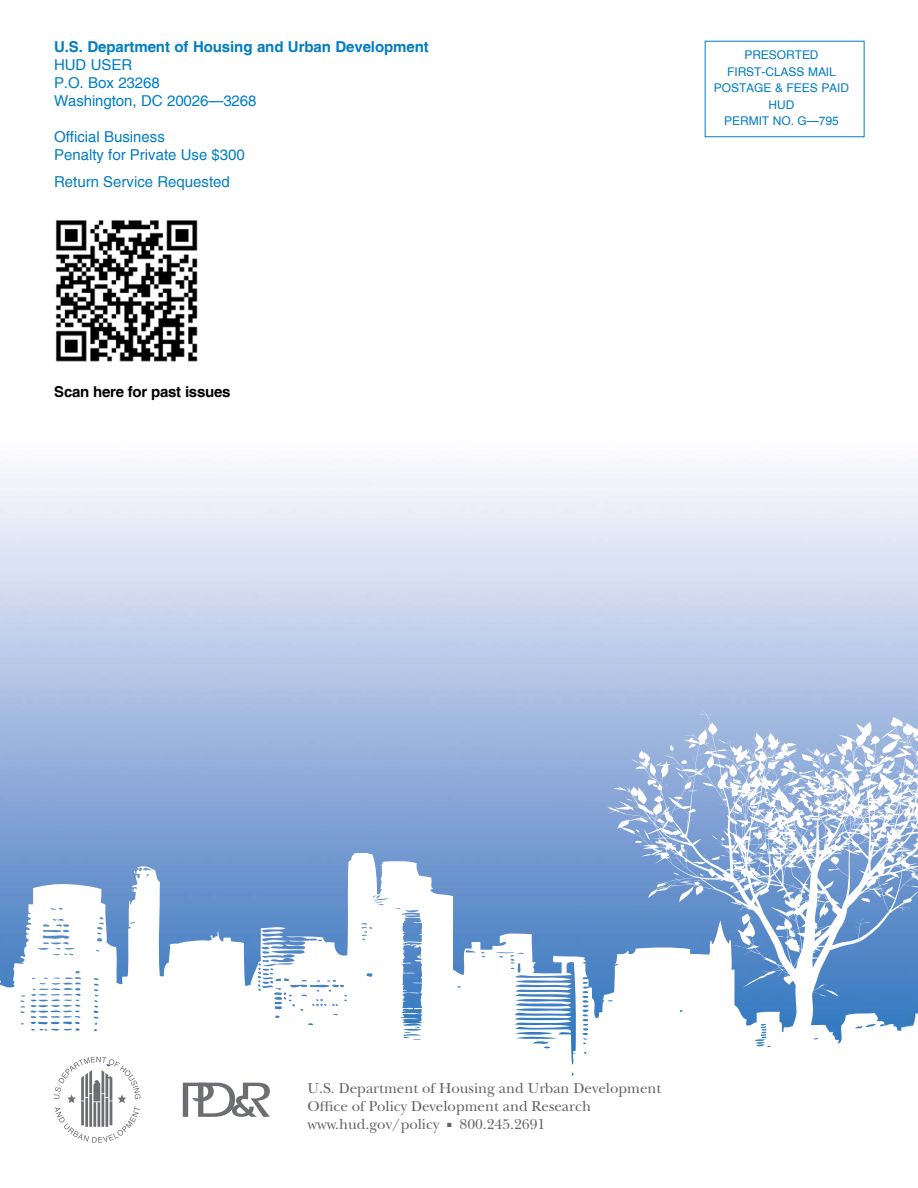
<style>
.page{position:relative;width:918px;height:1188px;background:#fff}
.page>*{position:absolute;margin:0;border:0;box-sizing:border-box;transform-origin:0 0}
.t1{font:15px/18px "New Baskerville ITC Std";color:#636466}
.t2{font:700 15px/18px "Helvetica";letter-spacing:-.005em;color:#007dc3}
.t3{font:15px/18px "Helvetica";color:#007dc3}
.Sidebar_Message_text{font:700 15px "Helvetica";letter-spacing:-.015em;color:#000}
.t4{font:12px/16.5px "Helvetica";letter-spacing:-.005em;color:#007dc3;text-align:center}
.s1{font-weight:400}
</style>
<div class="page">
<svg style="left:607px;top:676px;width:311px;height:176px;background:#adc1e3"></svg>
<svg style="left:0;top:852px;width:918px;height:224px"></svg>
<svg style="left:183px;top:1083px;width:87px;height:34px"></svg>
<svg style="left:54px;top:1057px;width:87px;height:86px"></svg>
<div style="left:268px;top:1045px;width:116px;height:9px;background:#fff"></div>
<img style="left:55px;top:220px;width:143px;height:142px">
<p class="t2" style="left:54px;top:39px;width:376px">U.S. Department of Housing and Urban Development<br><span class="s1">HUD USER<br>P.O. Box 23268<br>Washington, DC 20026—3268</span></p>
<p class="t3" style="left:54px;top:128px;width:192px">Official Business<br>Penalty for Private Use $300</p>
<p class="t3" style="left:54px;top:173px;width:177px">Return Service Requested</p>
<p class="Sidebar_Message_text" style="left:54px;top:382px;width:178px">Scan here for past issues</p>
<p class="t4" style="left:714px;top:47px;width:137px">PRESORTED<br>FIRST-CLASS MAIL<br>POSTAGE &amp; FEES PAID<br>HUD<br>PERMIT NO. G—795</p>
<p class="t1" style="left:308px;top:1079px;width:355px">U.S. Department of Housing and Urban Development<br>Office of Policy Development and Research</p>
<p class="t1" style="left:308px;top:1115px;width:133px">www.hud.gov/policy</p>
<p class="t1" style="left:447px;top:1115px;width:100px">■ 800.245.2691</p>
</div>
